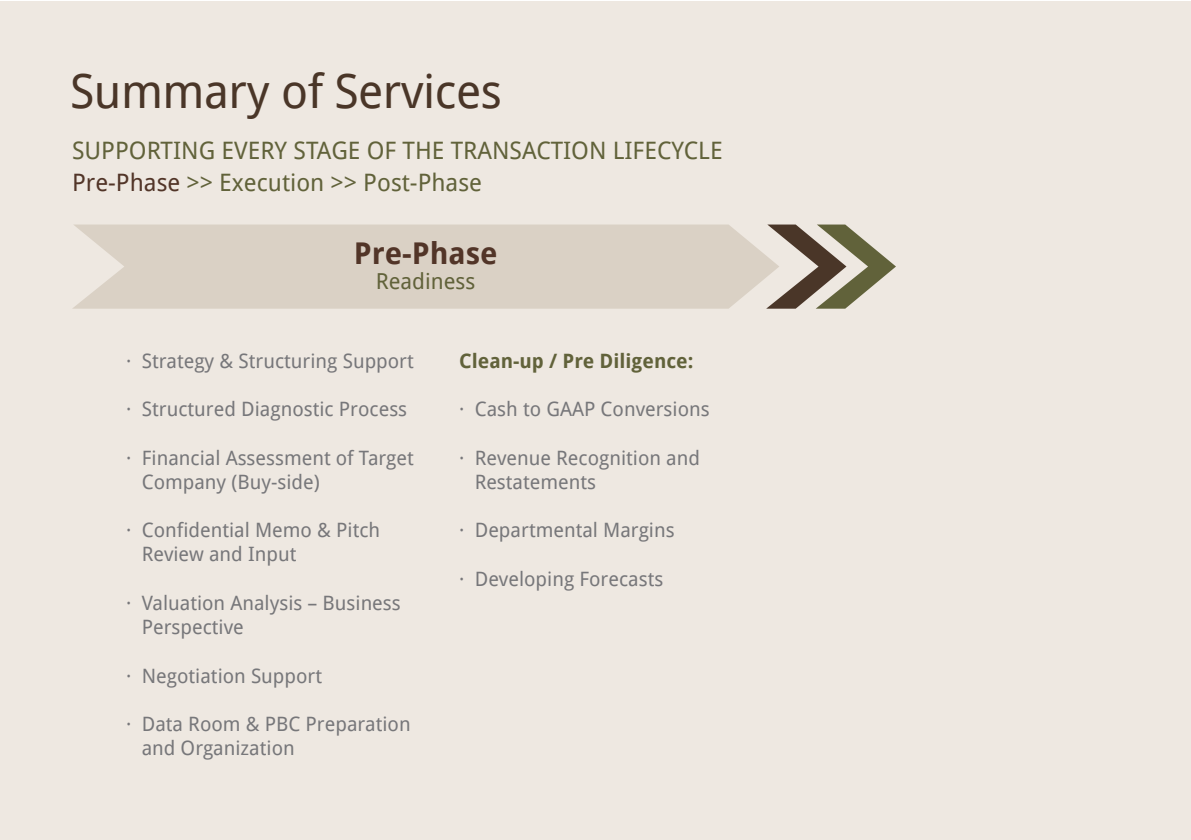
<style>
.page{position:relative;width:1191px;height:840px;background:#fff}
.page>*{position:absolute;margin:0;border:0;box-sizing:border-box;transform-origin:0 0}
.t1{font:47px "Droid Sans";letter-spacing:-.01em;color:#4a3628}
.t2{font:700 30px "Droid Sans";color:#523528}
.t3{font:24px/31px "Droid Sans";color:#61623a}
.t4{font:22px "Droid Sans";color:#61623a}
.t5{font:19.8px/24.2px "Droid Sans";color:#77777a}
.t6{font:700 19.8px "Droid Sans";color:#61623a}
.s1{color:#523528}
</style>
<div class="page">
<div style="left:0;top:2px;width:1190px;height:838px;background:#eee8e1"></div>
<svg style="left:72px;top:224px;width:694px;height:85px;background:#dbd2c6"></svg>
<svg style="left:766px;top:224px;width:130px;height:85px"></svg>
<h1 class="t1" style="left:70px;top:64px;width:433px">Summary of Services</h1>
<p class="t3" style="left:72px;top:136px;width:652px">SUPPORTING EVERY STAGE OF THE TRANSACTION LIFECYCLE<br><span class="s1">Pre-Phase</span> &gt;&gt; Execution &gt;&gt; Post-Phase</p>
<h2 class="t2" style="left:354px;top:236px;width:145px">Pre-Phase</h2>
<p class="t4" style="left:376px;top:268px;width:101px">Readiness</p>
<p class="t5" style="left:126px;top:349px;width:289px">· Strategy &amp; Structuring Support</p>
<p class="t5" style="left:126px;top:397px;width:282px">· Structured Diagnostic Process</p>
<p class="t5" style="left:142px;top:445px;width:274px;text-indent:-15px">· Financial Assessment of Target<br>Company (Buy-side)</p>
<p class="t5" style="left:142px;top:518px;width:240px;text-indent:-15px">· Confidential Memo &amp; Pitch<br>Review and Input</p>
<p class="t5" style="left:142px;top:591px;width:261px;text-indent:-15px">· Valuation Analysis – Business<br>Perspective</p>
<p class="t5" style="left:126px;top:663px;width:197px">· Negotiation Support</p>
<p class="t5" style="left:142px;top:712px;width:270px;text-indent:-15px">· Data Room &amp; PBC Preparation and Organization</p>
<p class="t6" style="left:459px;top:349px;width:236px">Clean-up / Pre Diligence:</p>
<p class="t5" style="left:459px;top:397px;width:252px">· Cash to GAAP Conversions</p>
<p class="t5" style="left:475px;top:445px;width:227px;text-indent:-15px">· Revenue Recognition and<br>Restatements</p>
<p class="t5" style="left:459px;top:518px;width:217px">· Departmental Margins</p>
<p class="t5" style="left:459px;top:566px;width:206px">· Developing Forecasts</p>
</div>
